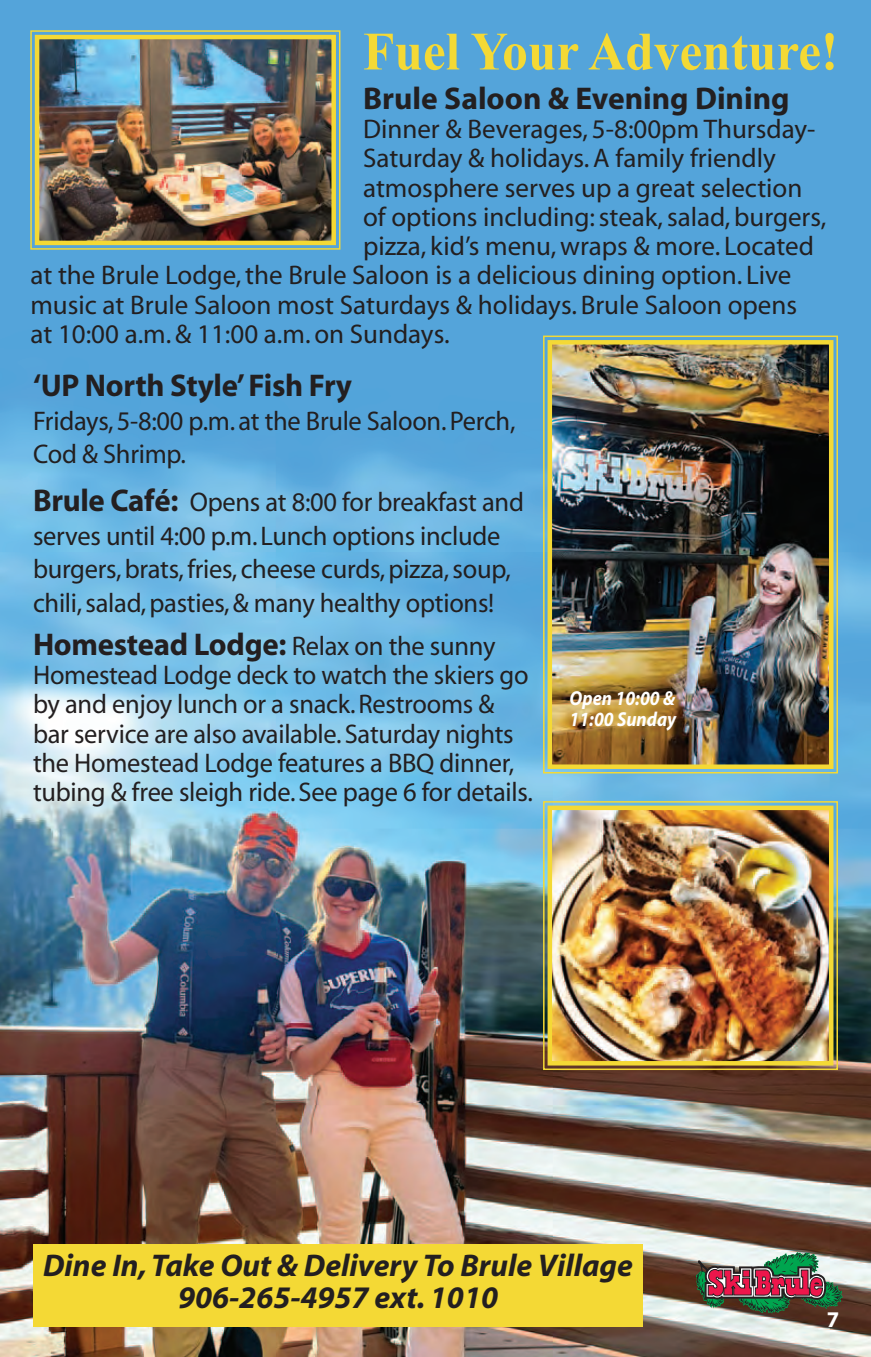
<style>
.page{position:relative;width:871px;height:1357px;background:#fff}
.page>*{position:absolute;margin:0;border:0;box-sizing:border-box;transform-origin:0 0}
.t1{font:700 54px "Times New Roman";color:#f4d935;scale:.95 1}
.t2{font:700 31.5px "Myriad";letter-spacing:-.01em;color:#231f20}
.t3{font:italic 700 31.5px "Myriad";color:#231f20}
.t4{font:27px/33.8px "Myriad";letter-spacing:-.01em;color:#231f20}
.t5{font:700 22.5px "Myriad";color:#fff}
.t6{font:italic 700 20.25px/20.2px "Myriad";color:#fff;scale:.9 1}
.s1{font-weight:700;font-size:31.5px}
.s2{font-weight:400;font-size:27px}
</style>
<div class="page">
<img style="left:0;top:0;width:871px;height:1357px">
<svg style="left:696px;top:1252px;width:146px;height:61px;background:#81766d"></svg>
<img style="left:552px;top:810px;width:276px;height:250px">
<div style="left:543px;top:801px;width:295px;height:269px;border:2px solid #f4d935"></div>
<div style="left:547px;top:805px;width:286px;height:260px;border:4px solid #f4d935"></div>
<div style="left:33px;top:1243px;width:610px;height:83px;background:#f4d935"></div>
<img style="left:40px;top:40px;width:291px;height:200px">
<div style="left:30px;top:30px;width:310px;height:220px;border:2px solid #f4d935"></div>
<div style="left:35px;top:35px;width:301px;height:210px;border:4px solid #f4d935"></div>
<img style="left:552px;top:345px;width:276px;height:419px">
<div style="left:543px;top:336px;width:295px;height:437px;border:2px solid #f4d935"></div>
<div style="left:547px;top:340px;width:286px;height:429px;border:4px solid #f4d935"></div>
<p class="t1" style="left:363px;top:21px;width:502px">Fuel Your Adventure!</p>
<p class="t2" style="left:363px;top:86px;width:428px">Brule Saloon &amp; Evening Dining</p>
<p class="t4" style="left:363px;top:114px;width:454px">Dinner &amp; Beverages, 5-8:00pm Thursday-</p>
<p class="t4" style="left:363px;top:143px;width:414px">Saturday &amp; holidays. A family friendly</p>
<p class="t4" style="left:363px;top:173px;width:441px">atmosphere serves up a great selection</p>
<p class="t4" style="left:363px;top:202px;width:465px">of options including: steak, salad, burgers,</p>
<p class="t4" style="left:363px;top:231px;width:452px">pizza, kid’s menu, wraps &amp; more. Located</p>
<p class="t4" style="left:30px;top:260px;width:762px">at the Brule Lodge, the Brule Saloon is a delicious dining option. Live</p>
<p class="t4" style="left:30px;top:290px;width:768px">music at Brule Saloon most Saturdays &amp; holidays. Brule Saloon opens</p>
<p class="t4" style="left:30px;top:319px;width:421px">at 10:00 a.m. &amp; 11:00 a.m. on Sundays.</p>
<p class="t2" style="left:33px;top:374px;width:321px">‘UP North Style’ Fish Fry</p>
<p class="t4" style="left:33px;top:406px;width:484px">Fridays, 5-8:00 p.m. at the Brule Saloon. Perch,<br>Cod &amp; Shrimp.</p>
<p class="t4" style="left:33px;top:487px;width:492px"><span class="s1">Brule Café:</span> Opens at 8:00 for breakfast and serves until 4:00 p.m. Lunch options include burgers, brats, fries, cheese curds, pizza, soup, chili, salad, pasties, &amp; many healthy options!</p>
<p class="t2" style="left:33px;top:632px;width:464px">Homestead Lodge: <span class="s2">Relax on the sunny</span></p>
<p class="t4" style="left:33px;top:662px;width:501px;line-height:29.2px">Homestead Lodge deck to watch the skiers go by and enjoy lunch or a snack. Restrooms &amp; bar service are also available. Saturday nights the Homestead Lodge features a BBQ dinner, tubing &amp; free sleigh ride. See page 6 for details.</p>
<p class="t6" style="left:569px;top:690px;width:120px">Open 10:00 &amp;<br>11:00 Sunday</p>
<p class="t3" style="left:43px;top:1254px;width:591px">Dine In, Take Out &amp; Delivery To Brule Village</p>
<p class="t3" style="left:178px;top:1285px;width:321px">906-265-4957 ext. 1010</p>
<p class="t5" style="left:827px;top:1310px;width:14px">7</p>
</div>
